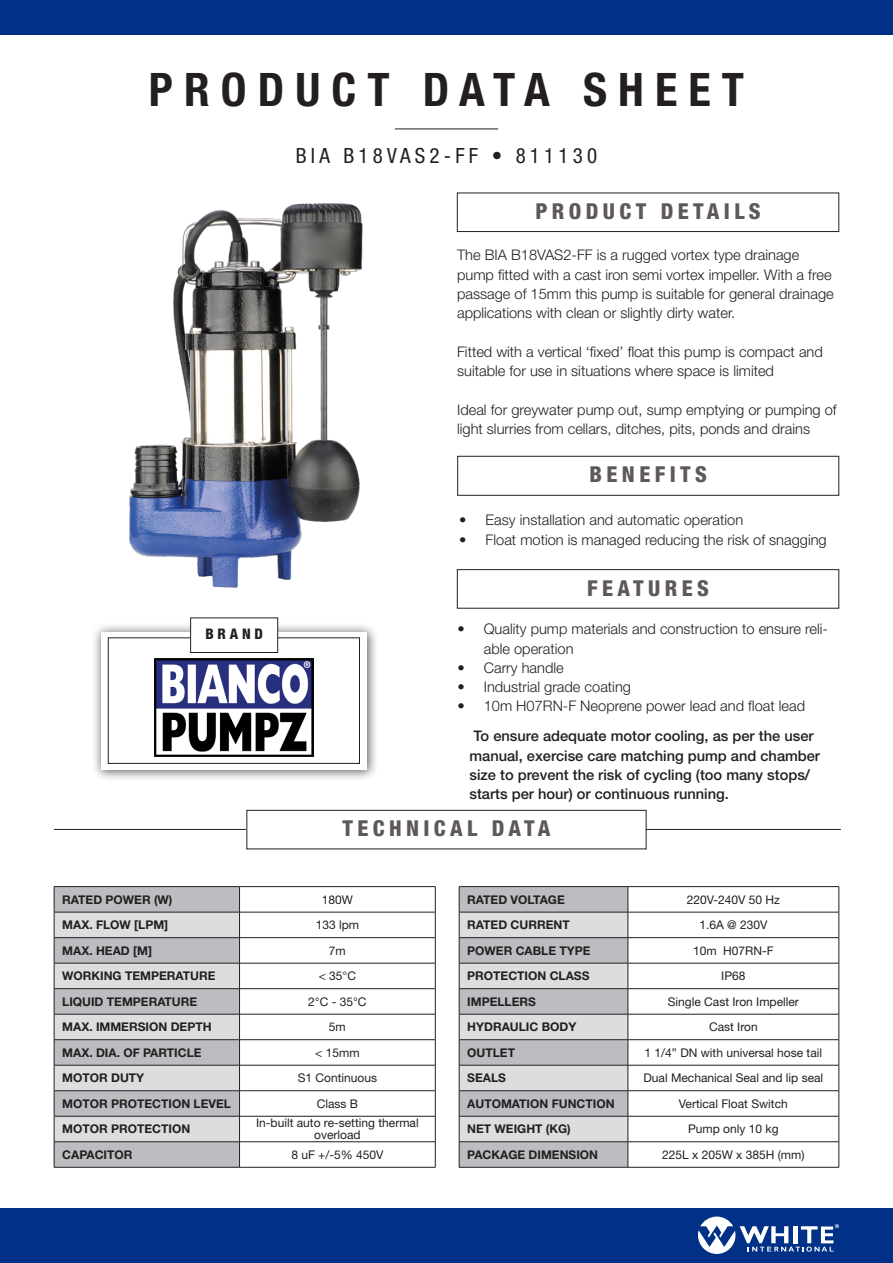
<style>
.page{position:relative;width:893px;height:1263px;background:#fff}
.page>*{position:absolute;margin:0;border:0;box-sizing:border-box;transform-origin:0 0}
.Master_Page_Header_and_Subhead{font:700 condensed 46.35px "Helvetica Neue LT Std";letter-spacing:.24em;color:#231f20}
.Page_Section_Header{font:800 condensed 21.9px "Helvetica Neue LT Std";letter-spacing:.2em;color:#5f585a}
.Master_Page_Header_and_Subhead-2{font:condensed 21px "Helvetica Neue LT Std";letter-spacing:.2em;color:#231f20}
.Body_Text{font:300 14.7px/19.4px "Helvetica Neue LT Std";color:#231f20}
.Body_Text-2{font:500 14.7px/19.4px "Helvetica Neue LT Std";color:#231f20}
.Contact_Info_Header{font:800 condensed 14.7px "Helvetica Neue LT Std";letter-spacing:.26em;color:#231f20}
.Bottom_Column_Header{font:700 12px "Helvetica Neue LT Std";color:#231f20}
.Bottom_Column_Header-2{font:12px/12px "Helvetica Neue LT Std";color:#231f20;text-align:center}
</style>
<div class="page">
<div style="left:0;top:0;width:893px;height:34px;background:#003186"></div>
<div style="left:0;top:1209px;width:893px;height:54px;background:#003186"></div>
<svg style="left:698px;top:1216px;width:141px;height:38px"></svg>
<div style="left:457px;top:193px;width:382px;height:39px;border:1px solid #231f20"></div>
<hr style="left:54px;top:829px;width:787px;height:1px;background:#231f20">
<hr style="left:395px;top:129px;width:103px;height:1px;background:#231f20">
<div style="left:91px;top:623px;width:288px;height:158px;background:#231f20;opacity:.75"></div>
<div style="left:101px;top:632px;width:266px;height:138px;background:#fff"></div>
<div style="left:108px;top:638px;width:252px;height:125px;border:1px solid #231f20"></div>
<div style="left:191px;top:618px;width:87px;height:34px;background:#fff"></div>
<div style="left:190px;top:618px;width:88px;height:35px;border:1px solid #231f20"></div>
<div style="left:457px;top:456px;width:382px;height:39px;border:1px solid #231f20"></div>
<div style="left:457px;top:569px;width:382px;height:39px;border:1px solid #231f20"></div>
<div style="left:247px;top:810px;width:399px;height:39px;background:#fff"></div>
<div style="left:247px;top:810px;width:399px;height:39px;border:1px solid #231f20"></div>
<svg style="left:240px;top:887px;width:195px;height:280px"></svg>
<hr style="left:54px;top:886px;width:186px;height:1px;background:#231f20">
<hr style="left:240px;top:886px;width:195px;height:1px;background:#231f20">
<hr style="left:240px;top:912px;width:195px;height:1px;background:#231f20">
<hr style="left:240px;top:937px;width:195px;height:1px;background:#231f20">
<hr style="left:240px;top:963px;width:195px;height:1px;background:#231f20">
<hr style="left:240px;top:988px;width:195px;height:1px;background:#231f20">
<hr style="left:240px;top:1014px;width:195px;height:1px;background:#231f20">
<hr style="left:240px;top:1039px;width:195px;height:1px;background:#231f20">
<hr style="left:240px;top:1065px;width:195px;height:1px;background:#231f20">
<hr style="left:240px;top:1090px;width:195px;height:1px;background:#231f20">
<hr style="left:240px;top:1116px;width:195px;height:1px;background:#231f20">
<hr style="left:240px;top:1141px;width:195px;height:1px;background:#231f20">
<svg style="left:54px;top:887px;width:186px;height:280px"></svg>
<svg style="left:435px;top:887px;width:1px;height:280px"></svg>
<hr style="left:54px;top:1167px;width:186px;height:1px;background:#231f20">
<hr style="left:240px;top:1167px;width:195px;height:1px;background:#231f20">
<hr style="left:459px;top:886px;width:169px;height:1px;background:#231f20">
<hr style="left:628px;top:886px;width:211px;height:1px;background:#231f20">
<hr style="left:628px;top:912px;width:211px;height:1px;background:#231f20">
<hr style="left:628px;top:937px;width:211px;height:1px;background:#231f20">
<hr style="left:628px;top:963px;width:211px;height:1px;background:#231f20">
<hr style="left:628px;top:988px;width:211px;height:1px;background:#231f20">
<hr style="left:628px;top:1014px;width:211px;height:1px;background:#231f20">
<hr style="left:628px;top:1039px;width:211px;height:1px;background:#231f20">
<hr style="left:628px;top:1065px;width:211px;height:1px;background:#231f20">
<hr style="left:628px;top:1090px;width:211px;height:1px;background:#231f20">
<hr style="left:628px;top:1116px;width:211px;height:1px;background:#231f20">
<hr style="left:628px;top:1141px;width:211px;height:1px;background:#231f20">
<svg style="left:459px;top:887px;width:170px;height:280px"></svg>
<svg style="left:839px;top:887px;width:1px;height:280px"></svg>
<hr style="left:459px;top:1167px;width:169px;height:1px;background:#231f20">
<hr style="left:628px;top:1167px;width:211px;height:1px;background:#231f20">
<img style="left:155px;top:658px;width:158px;height:98px">
<img style="left:129px;top:203px;width:234px;height:385px">
<p class="Master_Page_Header_and_Subhead" style="left:149px;top:62px;width:597px">PRODUCT DATA SHEET</p>
<p class="Master_Page_Header_and_Subhead-2" style="left:296px;top:143px;width:303px">BIA B18VAS2-FF • 811130</p>
<p class="Page_Section_Header" style="left:535px;top:198px;width:227px">PRODUCT DETAILS</p>
<p class="Body_Text" style="left:457px;top:245px;width:378px">The BIA B18VAS2-FF is a rugged vortex type drainage pump fitted with a cast iron semi vortex impeller. With a free passage of 15mm this pump is suitable for general drainage applications with clean or slightly dirty water.</p>
<p class="Body_Text" style="left:457px;top:342px;width:367px">Fitted with a vertical ‘fixed’ float this pump is compact and suitable for use in situations where space is limited</p>
<p class="Body_Text" style="left:457px;top:400px;width:381px">Ideal for greywater pump out, sump emptying or pumping of light slurries from cellars, ditches, pits, ponds and drains</p>
<p class="Page_Section_Header" style="left:590px;top:461px;width:119px">BENEFITS</p>
<p class="Body_Text" style="left:459px;top:510px;width:285px">• Easy installation and automatic operation</p>
<p class="Body_Text" style="left:459px;top:529px;width:369px">• Float motion is managed reducing the risk of snagging</p>
<p class="Contact_Info_Header" style="left:205px;top:624px;width:59px">BRAND</p>
<p class="Page_Section_Header" style="left:587px;top:574px;width:123px">FEATURES</p>
<p class="Body_Text" style="left:484px;top:619px;width:346px;text-indent:-26px">• Quality pump materials and construction to ensure reli&shy;able operation</p>
<p class="Body_Text" style="left:457px;top:658px;width:108px">• Carry handle</p>
<p class="Body_Text" style="left:457px;top:677px;width:175px">• Industrial grade coating</p>
<p class="Body_Text" style="left:457px;top:696px;width:349px">• 10m H07RN-F Neoprene power lead and float lead</p>
<p class="Body_Text-2" style="left:469px;top:726px;width:352px">To ensure adequate motor cooling, as per the user manual, exercise care matching pump and chamber size to prevent the risk of cycling (too many stops/ starts per hour) or continuous running.</p>
<p class="Page_Section_Header" style="left:342px;top:815px;width:209px">TECHNICAL DATA</p>
<p class="Bottom_Column_Header" style="left:62px;top:892px;width:112px">RATED POWER (W)</p>
<p class="Bottom_Column_Header-2" style="left:322px;top:893px;width:33px">180W</p>
<p class="Bottom_Column_Header" style="left:62px;top:917px;width:108px">MAX. FLOW [LPM]</p>
<p class="Bottom_Column_Header-2" style="left:316px;top:919px;width:45px">133 lpm</p>
<p class="Bottom_Column_Header" style="left:62px;top:943px;width:91px">MAX. HEAD [M]</p>
<p class="Bottom_Column_Header-2" style="left:329px;top:944px;width:18px">7m</p>
<p class="Bottom_Column_Header" style="left:62px;top:968px;width:155px">WORKING TEMPERATURE</p>
<p class="Bottom_Column_Header-2" style="left:319px;top:970px;width:39px">&lt; 35°C</p>
<p class="Bottom_Column_Header" style="left:62px;top:994px;width:137px">LIQUID TEMPERATURE</p>
<p class="Bottom_Column_Header-2" style="left:308px;top:995px;width:60px">2°C - 35°C</p>
<p class="Bottom_Column_Header" style="left:62px;top:1019px;width:151px">MAX. IMMERSION DEPTH</p>
<p class="Bottom_Column_Header-2" style="left:329px;top:1021px;width:18px">5m</p>
<p class="Bottom_Column_Header" style="left:62px;top:1045px;width:141px">MAX. DIA. OF PARTICLE</p>
<p class="Bottom_Column_Header-2" style="left:315px;top:1046px;width:46px">&lt; 15mm</p>
<p class="Bottom_Column_Header" style="left:62px;top:1070px;width:84px">MOTOR DUTY</p>
<p class="Bottom_Column_Header-2" style="left:298px;top:1072px;width:81px">S1 Continuous</p>
<p class="Bottom_Column_Header" style="left:62px;top:1096px;width:170px">MOTOR PROTECTION LEVEL</p>
<p class="Bottom_Column_Header-2" style="left:317px;top:1097px;width:43px">Class B</p>
<p class="Bottom_Column_Header" style="left:62px;top:1121px;width:129px">MOTOR PROTECTION</p>
<p class="Bottom_Column_Header-2" style="left:256px;top:1117px;width:164px">In-built auto re-setting thermal overload</p>
<p class="Bottom_Column_Header" style="left:62px;top:1147px;width:72px">CAPACITOR</p>
<p class="Bottom_Column_Header-2" style="left:291px;top:1148px;width:94px">8 uF +/-5% 450V</p>
<p class="Bottom_Column_Header" style="left:467px;top:892px;width:99px">RATED VOLTAGE</p>
<p class="Bottom_Column_Header-2" style="left:687px;top:893px;width:95px">220V-240V 50 Hz</p>
<p class="Bottom_Column_Header" style="left:467px;top:917px;width:104px">RATED CURRENT</p>
<p class="Bottom_Column_Header-2" style="left:699px;top:919px;width:70px">1.6A @ 230V</p>
<p class="Bottom_Column_Header" style="left:467px;top:943px;width:125px">POWER CABLE TYPE</p>
<p class="Bottom_Column_Header-2" style="left:693px;top:944px;width:82px">10m H07RN-F</p>
<p class="Bottom_Column_Header" style="left:467px;top:968px;width:124px">PROTECTION CLASS</p>
<p class="Bottom_Column_Header-2" style="left:721px;top:970px;width:26px">IP68</p>
<p class="Bottom_Column_Header" style="left:467px;top:994px;width:70px">IMPELLERS</p>
<p class="Bottom_Column_Header-2" style="left:668px;top:995px;width:133px">Single Cast Iron Impeller</p>
<p class="Bottom_Column_Header" style="left:467px;top:1019px;width:111px">HYDRAULIC BODY</p>
<p class="Bottom_Column_Header-2" style="left:709px;top:1021px;width:50px">Cast Iron</p>
<p class="Bottom_Column_Header" style="left:467px;top:1045px;width:49px">OUTLET</p>
<p class="Bottom_Column_Header-2" style="left:645px;top:1046px;width:179px">1 1/4” DN with universal hose tail</p>
<p class="Bottom_Column_Header" style="left:467px;top:1070px;width:40px">SEALS</p>
<p class="Bottom_Column_Header-2" style="left:643px;top:1072px;width:181px">Dual Mechanical Seal and lip seal</p>
<p class="Bottom_Column_Header" style="left:467px;top:1096px;width:149px">AUTOMATION FUNCTION</p>
<p class="Bottom_Column_Header-2" style="left:679px;top:1097px;width:110px">Vertical Float Switch</p>
<p class="Bottom_Column_Header" style="left:467px;top:1121px;width:105px">NET WEIGHT (KG)</p>
<p class="Bottom_Column_Header-2" style="left:688px;top:1123px;width:92px">Pump only 10 kg</p>
<p class="Bottom_Column_Header" style="left:467px;top:1147px;width:132px">PACKAGE DIMENSION</p>
<p class="Bottom_Column_Header-2" style="left:662px;top:1148px;width:144px">225L x 205W x 385H (mm)</p>
</div>
